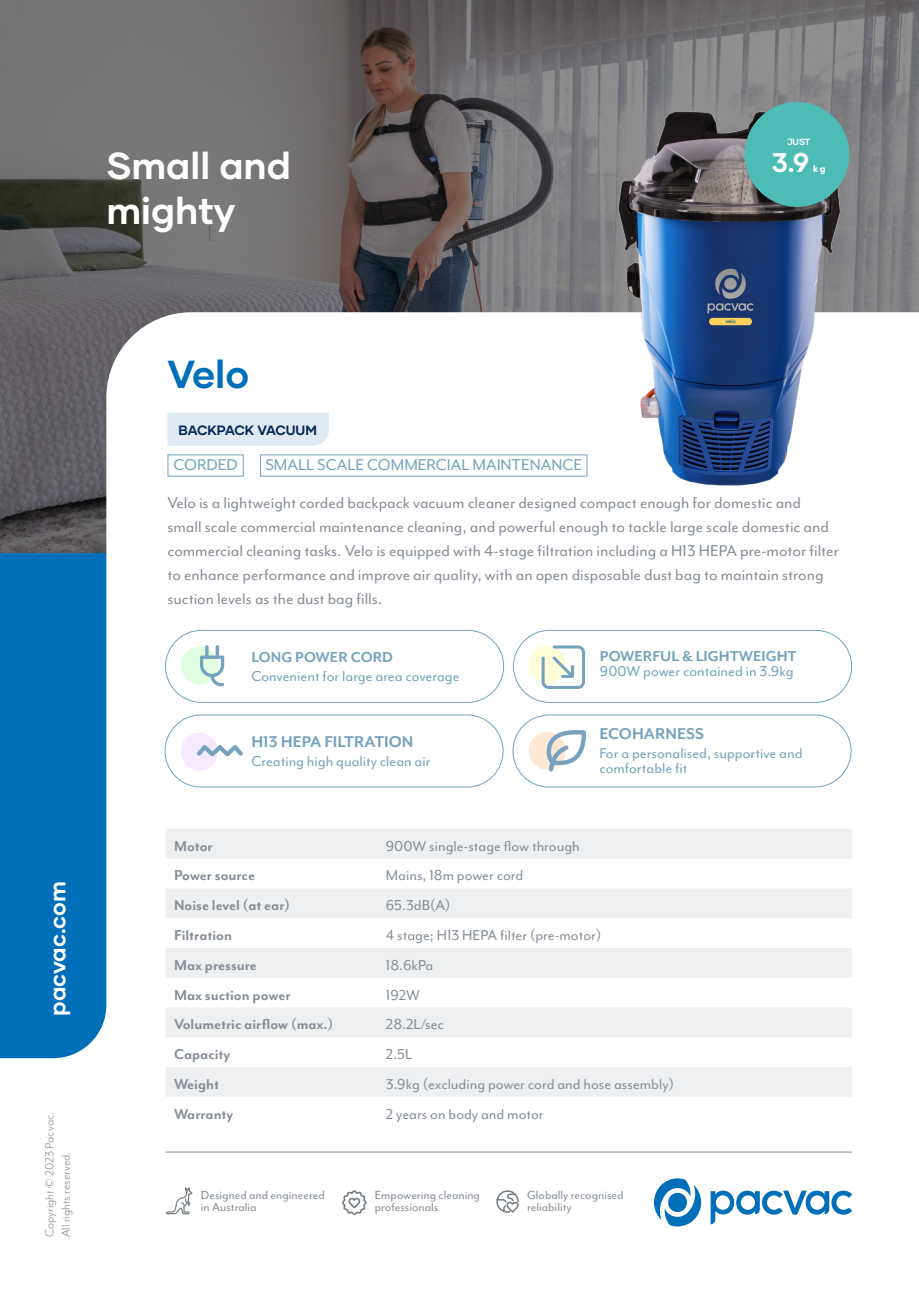
<style>
.page{position:relative;width:919px;height:1289px;background:#fff}
.page>*{position:absolute;margin:0;border:0;box-sizing:border-box;transform-origin:0 0}
.t1{font:700 39px "Gilmer";color:#006fb9}
.t2{font:700 37.5px/45px "Gilmer";color:#fff}
.t3{font:700 27px "Gilmer";color:#fff}
.t4{font:700 22.5px "Gilmer";color:#fff}
.t5{font:18px/24px "Mr Eaves Mod OT";color:#868d96}
.t6{font:18px "Mr Eaves Mod OT";color:#75a2bc}
.t7{font:700 18px "Mr Eaves Mod OT";color:#75a2bc}
.t8{font:16.5px "Mr Eaves Mod OT";color:#868d96}
.t9{font:16.5px/15px "Mr Eaves Mod OT";color:#75a2bc}
.t10{font:700 16.5px "Mr Eaves Mod OT";color:#868d96}
.t11{font:700 16.5px "Mr Eaves Mod OT";color:#75a2bc}
.t12{font:13.5px/12px "Mr Eaves Mod OT";color:#868d96}
.t13{font:13.5px "Mr Eaves Mod OT";color:#868d96}
.t14{font:700 13.5px "Gilmer";letter-spacing:-.01em;color:#002653}
.t15{font:700 9px "Gilmer";color:#fff}
.t16{font:800 9px "Gilmer";color:#fff}
.s1{font-weight:700}
</style>
<div class="page">
<img style="left:13px;top:0;width:905px;height:553px">
<svg style="left:106px;top:312px;width:812px;height:253px"></svg>
<svg style="left:654px;top:1178px;width:47px;height:48px"></svg>
<svg style="left:710px;top:1190px;width:142px;height:34px"></svg>
<div style="left:0;top:553px;width:106px;height:505px;background:#006fb9"></div>
<svg style="left:166px;top:829px;width:685px;height:267px;fill:#edeff1"></svg>
<svg style="left:166px;top:1187px;width:26px;height:27px"></svg>
<svg style="left:496px;top:1190px;width:23px;height:23px"></svg>
<hr style="left:166px;top:1151px;width:686px;height:1px;background:#868d96">
<div style="left:167px;top:412px;width:162px;height:34px;background:#e0eaf2"></div>
<div style="left:167px;top:454px;width:76px;height:22px;border:1px solid #75a2bc"></div>
<div style="left:260px;top:454px;width:327px;height:22px;border:1px solid #75a2bc"></div>
<div style="left:529px;top:731px;width:37px;height:38px;background:#fee7d3;border-radius:50%"></div>
<div style="left:181px;top:732px;width:37px;height:38px;background:#f5e9ff;border-radius:50%"></div>
<div style="left:529px;top:645px;width:37px;height:38px;background:#fffcd8;border-radius:50%"></div>
<div style="left:181px;top:646px;width:37px;height:38px;background:#e1ffe0;border-radius:50%"></div>
<div style="left:512px;top:714px;width:339px;height:73px;border:1px solid #75a2bc;border-radius:36px"></div>
<div style="left:165px;top:714px;width:338px;height:73px;border:1px solid #75a2bc;border-radius:36px"></div>
<div style="left:513px;top:630px;width:338px;height:72px;border:1px solid #75a2bc;border-radius:36px"></div>
<div style="left:165px;top:630px;width:339px;height:72px;border:1px solid #75a2bc;border-radius:36px"></div>
<svg style="left:541px;top:645px;width:44px;height:44px"></svg>
<svg style="left:342px;top:1190px;width:25px;height:25px"></svg>
<img style="left:576px;top:71px;width:301px;height:459px">
<div style="left:744px;top:102px;width:105px;height:105px;background:#4dbcb7;border-radius:50%"></div>
<svg style="left:200px;top:645px;width:24px;height:41px"></svg>
<svg style="left:546px;top:730px;width:40px;height:41px"></svg>
<svg style="left:197px;top:744px;width:46px;height:13px"></svg>
<p class="t2" style="left:106px;top:143px;width:186px">Small and mighty</p>
<p class="t15" style="left:787px;top:136px;width:25px">JUST</p>
<p class="t3" style="left:771px;top:145px;width:39px">3.9</p>
<p class="t16" style="left:813px;top:163px;width:14px">kg</p>
<p class="t4" style="left:43px;top:1015px;width:136px;rotate:-90deg">pacvac.com</p>
<p class="t13" style="left:42px;top:1237px;width:127px;rotate:-90deg">Copyright © 2023 Pacvac.</p>
<p class="t13" style="left:58px;top:1237px;width:87px;rotate:-90deg">All rights reserved.</p>
<p class="t1" style="left:167px;top:350px;width:83px">Velo</p>
<p class="t14" style="left:178px;top:421px;width:140px">BACKPACK VACUUM</p>
<p class="t6" style="left:173px;top:455px;width:66px">CORDED</p>
<p class="t6" style="left:265px;top:455px;width:318px">SMALL SCALE COMMERCIAL MAINTENANCE</p>
<p class="t5" style="left:167px;top:490px;width:673px">Velo is a lightweight corded backpack vacuum cleaner designed compact enough for domestic and small scale commercial maintenance cleaning, and powerful enough to tackle large scale domestic and commercial cleaning tasks. Velo is equipped with 4-stage filtration including a H13 HEPA pre-motor filter to enhance performance and improve air quality, with an open disposable dust bag to maintain strong suction levels as the dust bag fills.</p>
<p class="t11" style="left:251px;top:648px;width:143px">LONG POWER CORD</p>
<p class="t9" style="left:251px;top:669px;width:210px">Convenient for large area coverage</p>
<p class="t7" style="left:251px;top:731px;width:163px">H13 HEPA FILTRATION</p>
<p class="t9" style="left:251px;top:753px;width:181px">Creating high quality clean air</p>
<p class="t9" style="left:600px;top:648px;width:198px"><span class="s1">POWERFUL &amp; LIGHTWEIGHT<br></span>900W power contained in 3.9kg</p>
<p class="t7" style="left:599px;top:723px;width:106px">ECOHARNESS</p>
<p class="t9" style="left:599px;top:745px;width:205px">For a personalised, supportive and comfortable fit</p>
<p class="t10" style="left:174px;top:836px;width:40px">Motor</p>
<p class="t8" style="left:386px;top:836px;width:195px">900W single-stage flow through</p>
<p class="t10" style="left:174px;top:866px;width:82px">Power source</p>
<p class="t8" style="left:386px;top:866px;width:139px">Mains, 18m power cord</p>
<p class="t10" style="left:174px;top:895px;width:117px">Noise level (at ear)</p>
<p class="t8" style="left:386px;top:896px;width:66px">65.3dB(A)</p>
<p class="t10" style="left:174px;top:925px;width:59px">Filtration</p>
<p class="t8" style="left:386px;top:925px;width:217px">4 stage; H13 HEPA filter (pre-motor)</p>
<p class="t10" style="left:174px;top:955px;width:84px">Max pressure</p>
<p class="t8" style="left:386px;top:955px;width:49px">18.6kPa</p>
<p class="t10" style="left:174px;top:985px;width:118px">Max suction power</p>
<p class="t8" style="left:386px;top:985px;width:36px">192W</p>
<p class="t10" style="left:174px;top:1015px;width:161px">Volumetric airflow (max.)</p>
<p class="t8" style="left:386px;top:1015px;width:60px">28.2L/sec</p>
<p class="t10" style="left:174px;top:1044px;width:58px">Capacity</p>
<p class="t8" style="left:386px;top:1045px;width:28px">2.5L</p>
<p class="t10" style="left:174px;top:1074px;width:47px">Weight</p>
<p class="t8" style="left:386px;top:1074px;width:290px">3.9kg (excluding power cord and hose assembly)</p>
<p class="t10" style="left:174px;top:1104px;width:61px">Warranty</p>
<p class="t8" style="left:386px;top:1104px;width:159px">2 years on body and motor</p>
<p class="t12" style="left:201px;top:1188px;width:125px">Designed and engineered in Australia</p>
<p class="t12" style="left:375px;top:1188px;width:107px">Empowering cleaning professionals</p>
<p class="t12" style="left:527px;top:1188px;width:98px">Globally recognised reliability</p>
</div>
